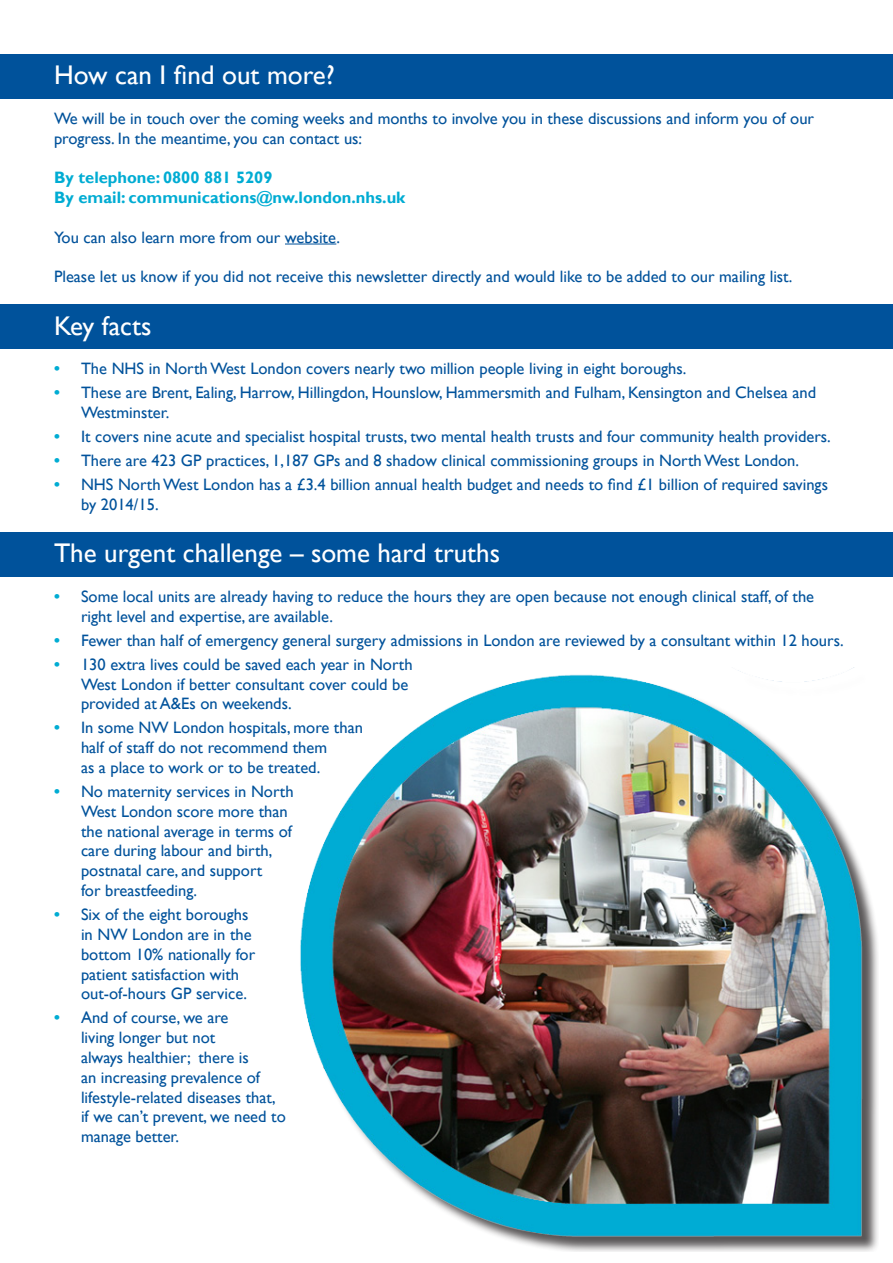
<style>
.page{position:relative;width:893px;height:1263px;background:#fff}
.page>*{position:absolute;margin:0;border:0;box-sizing:border-box;transform-origin:0 0}
.t1{font:27px "Gill Sans";color:#fff}
.t2{font:16.5px/19.8px "Gill Sans";color:#00529b}
.t3{font:700 16.5px "Gill Sans";color:#00acd3}
.s1{font-weight:700;color:#00acd3}
</style>
<div class="page">
<div style="left:0;top:532px;width:893px;height:44px;background:#00529b"></div>
<div style="left:0;top:305px;width:893px;height:44px;background:#00529b"></div>
<div style="left:0;top:54px;width:893px;height:44px;background:#00529b"></div>
<hr style="left:285px;top:244px;width:51px;height:1px;background:#00529b">
<img style="left:300px;top:667px;width:571px;height:581px">
<p class="t1" style="left:54px;top:60px;width:282px">How can I find out more?</p>
<p class="t2" style="left:54px;top:109px;width:762px">We will be in touch over the coming weeks and months to involve you in these discussions and inform you of our progress. In the meantime, you can contact us:</p>
<p class="t3" style="left:54px;top:168px;width:220px">By telephone: 0800 881 5209</p>
<p class="t3" style="left:54px;top:188px;width:353px">By email: communications@nw.london.nhs.uk</p>
<p class="t2" style="left:54px;top:228px;width:287px">You can also learn more from our website.</p>
<p class="t2" style="left:54px;top:267px;width:740px">Please let us know if you did not receive this newsletter directly and would like to be added to our mailing list.</p>
<p class="t1" style="left:54px;top:310px;width:99px">Key facts</p>
<p class="t2" style="left:54px;top:359px;width:634px"><span class="s1">•</span> The NHS in North West London covers nearly two million people living in eight boroughs.</p>
<p class="t2" style="left:81px;top:383px;width:737px;text-indent:-27px"><span class="s1">•</span> These are Brent, Ealing, Harrow, Hillingdon, Hounslow, Hammersmith and Fulham, Kensington and Chelsea and<br>Westminster.</p>
<p class="t2" style="left:54px;top:427px;width:778px"><span class="s1">•</span> It covers nine acute and specialist hospital trusts, two mental health trusts and four community health providers.</p>
<p class="t2" style="left:54px;top:451px;width:747px"><span class="s1">•</span> There are 423 GP practices, 1,187 GPs and 8 shadow clinical commissioning groups in North West London.</p>
<p class="t2" style="left:81px;top:475px;width:748px;text-indent:-27px"><span class="s1">•</span> NHS North West London has a £3.4 billion annual health budget and needs to find £1 billion of required savings by 2014/15.</p>
<p class="t1" style="left:54px;top:537px;width:448px">The urgent challenge – some hard truths</p>
<p class="t2" style="left:81px;top:587px;width:735px;text-indent:-27px"><span class="s1">•</span> Some local units are already having to reduce the hours they are open because not enough clinical staff, of the right level and expertise, are available.</p>
<p class="t2" style="left:54px;top:630px;width:791px"><span class="s1">•</span> Fewer than half of emergency general surgery admissions in London are reviewed by a consultant within 12 hours.</p>
<p class="t2" style="left:81px;top:655px;width:333px;text-indent:-27px"><span class="s1">•</span> 130 extra lives could be saved each year in North<br>West London if better consultant cover could be provided at A&amp;Es on weekends.</p>
<p class="t2" style="left:81px;top:718px;width:284px;text-indent:-27px"><span class="s1">•</span> In some NW London hospitals, more than half of staff do not recommend them<br>as a place to work or to be treated.</p>
<p class="t2" style="left:81px;top:782px;width:214px;text-indent:-27px"><span class="s1">•</span> No maternity services in North<br>West London score more than the national average in terms of care during labour and birth, postnatal care, and support<br>for breastfeeding.</p>
<p class="t2" style="left:81px;top:905px;width:176px;text-indent:-27px"><span class="s1">•</span> Six of the eight boroughs in NW London are in the bottom 10% nationally for patient satisfaction with out-of-hours GP service.</p>
<p class="t2" style="left:81px;top:1008px;width:206px;text-indent:-27px"><span class="s1">•</span> And of course, we are<br>living longer but not<br>always healthier; there is<br>an increasing prevalence of lifestyle-related diseases that, if we can’t prevent, we need to manage better.</p>
</div>
